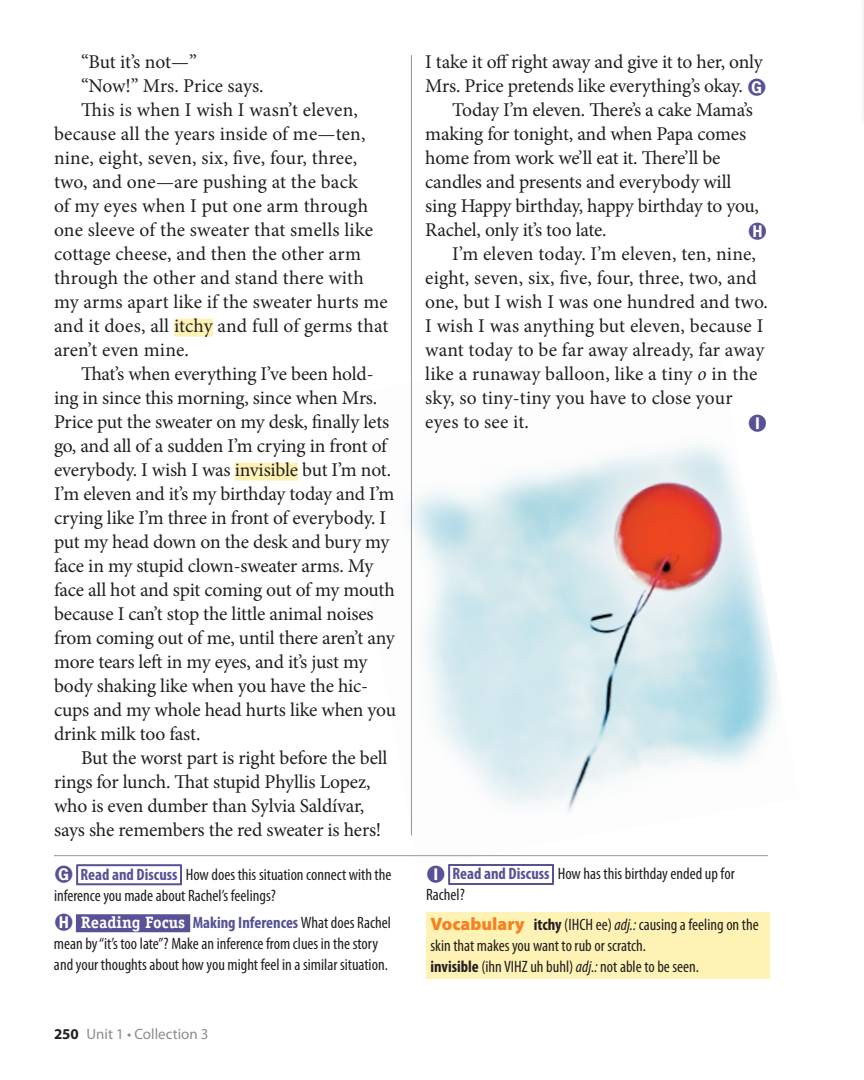
<style>
.page{position:relative;width:864px;height:1080px;background:#fff}
.page>*{position:absolute;margin:0;border:0;box-sizing:border-box;transform-origin:0 0}
.t1{font:19.5px "Minion Pro";letter-spacing:-.01em;color:#231f20}
.t2{font:19.5px "Minion Pro";letter-spacing:.01em;color:#231f20}
.t3{font:condensed 16.5px/21px "Myriad Pro";color:#231f20}
.t4{font:15px "Myriad Pro";color:#8a8c8f}
.s1{font-weight:700;color:#565295}
.s2{color:#565295}
.s3{font-family:"Officina Serif Std";font-weight:700;font-stretch:normal;color:#fff}
.s4{font-weight:700;color:#231f20}
.s5{font-style:italic}
.s6{font-weight:900;font-stretch:normal;font-size:18px;color:#f58220}
.s7{font-weight:700}
</style>
<div class="page">
<img style="left:863px;top:3px;width:1px;height:116px">
<img style="left:410px;top:445px;width:367px;height:249px">
<img style="left:399px;top:694px;width:378px;height:163px">
<hr style="left:54px;top:855px;width:714px;height:1px;background:#939598">
<div style="left:76px;top:914px;width:114px;height:18px;background:#565295"></div>
<div style="left:174px;top:319px;width:39px;height:18px;background:#fff2b5"></div>
<div style="left:235px;top:463px;width:63px;height:18px;background:#fff2b5"></div>
<hr style="left:411px;top:55px;width:1px;height:780px;background:#939598">
<div style="left:426px;top:912px;width:344px;height:67px;background:#fff2b5"></div>
<svg style="left:76px;top:864px;width:106px;height:22px"></svg>
<svg style="left:448px;top:864px;width:106px;height:21px"></svg>
<p class="t1" style="left:81px;top:54px;width:117px">“But it’s not—”</p>
<p class="t1" style="left:81px;top:78px;width:184px">“Now!” Mrs. Price says.</p>
<p class="t2" style="left:81px;top:102px;width:278px">This is when I wish I wasn’t eleven,</p>
<p class="t2" style="left:54px;top:126px;width:313px">because all the years inside of me—ten,</p>
<p class="t2" style="left:54px;top:150px;width:305px">nine, eight, seven, six, five, four, three,</p>
<p class="t1" style="left:54px;top:174px;width:305px">two, and one—are pushing at the back</p>
<p class="t1" style="left:54px;top:198px;width:316px">of my eyes when I put one arm through</p>
<p class="t2" style="left:54px;top:222px;width:321px">one sleeve of the sweater that smells like</p>
<p class="t2" style="left:54px;top:246px;width:309px">cottage cheese, and then the other arm</p>
<p class="t2" style="left:54px;top:270px;width:311px">through the other and stand there with</p>
<p class="t2" style="left:54px;top:294px;width:335px">my arms apart like if the sweater hurts me</p>
<p class="t1" style="left:54px;top:318px;width:336px">and it does, all itchy and full of germs that</p>
<p class="t2" style="left:54px;top:342px;width:137px">aren’t even mine.</p>
<p class="t1" style="left:81px;top:366px;width:294px">That’s when everything I’ve been hold-</p>
<p class="t1" style="left:54px;top:390px;width:325px">ing in since this morning, since when Mrs.</p>
<p class="t1" style="left:54px;top:414px;width:337px">Price put the sweater on my desk, finally lets</p>
<p class="t1" style="left:54px;top:438px;width:334px">go, and all of a sudden I’m crying in front of</p>
<p class="t1" style="left:54px;top:462px;width:339px">everybody. I wish I was invisible but I’m not.</p>
<p class="t1" style="left:54px;top:486px;width:342px">I’m eleven and it’s my birthday today and I’m</p>
<p class="t1" style="left:54px;top:510px;width:334px">crying like I’m three in front of everybody. I</p>
<p class="t1" style="left:54px;top:534px;width:337px">put my head down on the desk and bury my</p>
<p class="t1" style="left:54px;top:558px;width:321px">face in my stupid clown-sweater arms. My</p>
<p class="t1" style="left:54px;top:582px;width:342px">face all hot and spit coming out of my mouth</p>
<p class="t1" style="left:54px;top:606px;width:321px">because I can’t stop the little animal noises</p>
<p class="t1" style="left:54px;top:630px;width:342px">from coming out of me, until there aren’t any</p>
<p class="t1" style="left:54px;top:654px;width:315px">more tears left in my eyes, and it’s just my</p>
<p class="t1" style="left:54px;top:678px;width:316px">body shaking like when you have the hic-</p>
<p class="t1" style="left:54px;top:702px;width:344px">cups and my whole head hurts like when you</p>
<p class="t1" style="left:54px;top:726px;width:148px">drink milk too fast.</p>
<p class="t1" style="left:81px;top:750px;width:308px">But the worst part is right before the bell</p>
<p class="t1" style="left:54px;top:774px;width:318px">rings for lunch. That stupid Phyllis Lopez,</p>
<p class="t1" style="left:54px;top:798px;width:312px">who is even dumber than Sylvia Saldívar,</p>
<p class="t1" style="left:54px;top:822px;width:329px">says she remembers the red sweater is hers!</p>
<p class="t3" style="left:54px;top:865px;width:339px;text-indent:27px"><span class="s1">Read and Discuss</span> How does this situation connect with the inference you made about Rachel’s feelings?</p>
<p class="t3" style="left:54px;top:913px;width:338px"><span class="s2">★</span> <span class="s3">Reading Focus</span> <span class="s1">Making Inferences</span> What does Rachel mean by “it’s too late”? Make an inference from clues in the story and your thoughts about how you might feel in a similar situation.</p>
<p class="t4" style="left:54px;top:1028px;width:156px"><span class="s4">250</span> Unit 1 • Collection 3</p>
<p class="t1" style="left:425px;top:54px;width:339px">I take it off right away and give it to her, only</p>
<p class="t1" style="left:425px;top:78px;width:319px">Mrs. Price pretends like everything’s okay.</p>
<p class="t1" style="left:452px;top:102px;width:302px">Today I’m eleven. There’s a cake Mama’s</p>
<p class="t1" style="left:425px;top:126px;width:322px">making for tonight, and when Papa comes</p>
<p class="t1" style="left:425px;top:150px;width:297px">home from work we’ll eat it. There’ll be</p>
<p class="t1" style="left:425px;top:174px;width:308px">candles and presents and everybody will</p>
<p class="t1" style="left:425px;top:198px;width:335px">sing Happy birthday, happy birthday to you,</p>
<p class="t1" style="left:425px;top:222px;width:183px">Rachel, only it’s too late.</p>
<p class="t2" style="left:452px;top:246px;width:305px">I’m eleven today. I’m eleven, ten, nine,</p>
<p class="t2" style="left:425px;top:270px;width:333px">eight, seven, six, five, four, three, two, and</p>
<p class="t1" style="left:425px;top:294px;width:344px">one, but I wish I was one hundred and two.</p>
<p class="t2" style="left:425px;top:318px;width:340px">I wish I was anything but eleven, because I</p>
<p class="t1" style="left:425px;top:342px;width:341px">want today to be far away already, far away</p>
<p class="t2" style="left:425px;top:366px;width:334px">like a runaway balloon, like a tiny <span class="s5">o</span> in the</p>
<p class="t2" style="left:425px;top:390px;width:309px">sky, so tiny-tiny you have to close your</p>
<p class="t2" style="left:425px;top:414px;width:105px">eyes to see it.</p>
<p class="t3" style="left:426px;top:865px;width:310px;text-indent:27px"><span class="s1">Read and Discuss</span> How has this birthday ended up for<br>Rachel?</p>
<p class="t3" style="left:430px;top:916px;width:330px"><span class="s6">Vocabulary</span> <span class="s7">itchy</span> (IHCH ee) <span class="s5">adj.:</span> causing a feeling on the skin that makes you want to rub or scratch.<br><span class="s7">invisible</span> (ihn VIHZ uh buhl) <span class="s5">adj.:</span> not able to be seen.</p>
</div>
